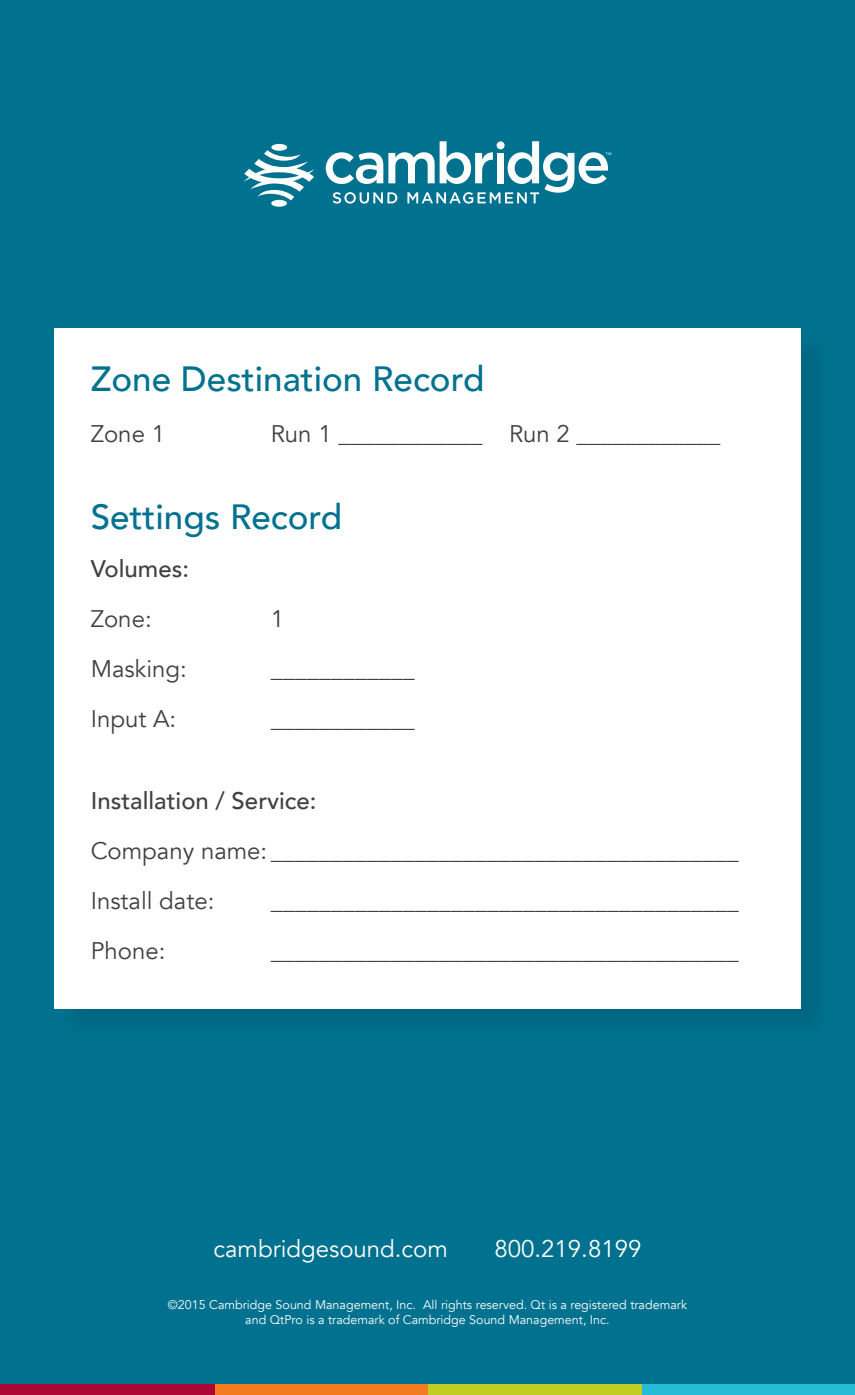
<style>
.page{position:relative;width:855px;height:1395px;background:#fff}
.page>*{position:absolute;margin:0;border:0;box-sizing:border-box;transform-origin:0 0}
.Avenir_basic_paragra{font:500 35px "Avenir";color:#00728f}
.Avenir_basic_paragra-2{font:24px "Avenir";color:#414042}
.t1{font:24px "Avenir";color:#fff}
.Avenir_basic_paragra-3{font:500 24px "Avenir";color:#414042}
.t2{font:12.5px/15px "Avenir";color:#fff;text-align:center}
</style>
<div class="page">
<div style="left:0;top:0;width:855px;height:1384px;background:#00728f"></div>
<div style="left:640px;top:1384px;width:215px;height:11px;background:#26bcd7"></div>
<div style="left:428px;top:1384px;width:213px;height:11px;background:#c1cd23"></div>
<div style="left:215px;top:1384px;width:213px;height:11px;background:#f47b20"></div>
<div style="left:0;top:1384px;width:215px;height:11px;background:#ab0634"></div>
<div style="left:271px;top:200px;width:16px;height:7px;background:#fff;border-radius:50%"></div>
<svg style="left:244px;top:150px;width:71px;height:50px"></svg>
<div style="left:271px;top:144px;width:16px;height:7px;background:#fff;border-radius:50%"></div>
<svg style="left:326px;top:141px;width:285px;height:63px"></svg>
<div style="left:58px;top:332px;width:775px;height:709px;background:#006b86"></div>
<div style="left:54px;top:328px;width:747px;height:681px;background:#fff"></div>
<p class="Avenir_basic_paragra" style="left:91px;top:348px;width:395px">Zone Destination Record</p>
<p class="Avenir_basic_paragra-2" style="left:91px;top:419px;width:76px">Zone 1</p>
<p class="Avenir_basic_paragra-2" style="left:271px;top:419px;width:451px">Run 1 ____________ Run 2 ____________</p>
<p class="Avenir_basic_paragra" style="left:91px;top:487px;width:253px">Settings Record</p>
<p class="Avenir_basic_paragra-3" style="left:91px;top:548px;width:100px">Volumes:</p>
<p class="Avenir_basic_paragra-2" style="left:91px;top:605px;width:62px">Zone:</p>
<p class="Avenir_basic_paragra-2" style="left:271px;top:605px;width:15px">1</p>
<p class="Avenir_basic_paragra-2" style="left:91px;top:655px;width:98px">Masking:</p>
<p class="Avenir_basic_paragra-2" style="left:271px;top:655px;width:146px">____________</p>
<p class="Avenir_basic_paragra-2" style="left:91px;top:705px;width:87px">Input A:</p>
<p class="Avenir_basic_paragra-2" style="left:271px;top:705px;width:146px">____________</p>
<p class="Avenir_basic_paragra-3" style="left:91px;top:780px;width:227px">Installation / Service:</p>
<p class="Avenir_basic_paragra-2" style="left:91px;top:837px;width:649px">Company name: _______________________________________</p>
<p class="Avenir_basic_paragra-2" style="left:91px;top:887px;width:125px">Install date:</p>
<p class="Avenir_basic_paragra-2" style="left:271px;top:887px;width:469px">_______________________________________</p>
<p class="Avenir_basic_paragra-2" style="left:91px;top:937px;width:76px">Phone:</p>
<p class="Avenir_basic_paragra-2" style="left:271px;top:937px;width:469px">_______________________________________</p>
<p class="t1" style="left:214px;top:1235px;width:236px">cambridgesound.com</p>
<p class="t1" style="left:495px;top:1235px;width:148px">800.219.8199</p>
<p class="t2" style="left:168px;top:1297px;width:521px">©2015 Cambridge Sound Management, Inc. All rights reserved. Qt is a registered trademark and QtPro is a trademark of Cambridge Sound Management, Inc.</p>
</div>
